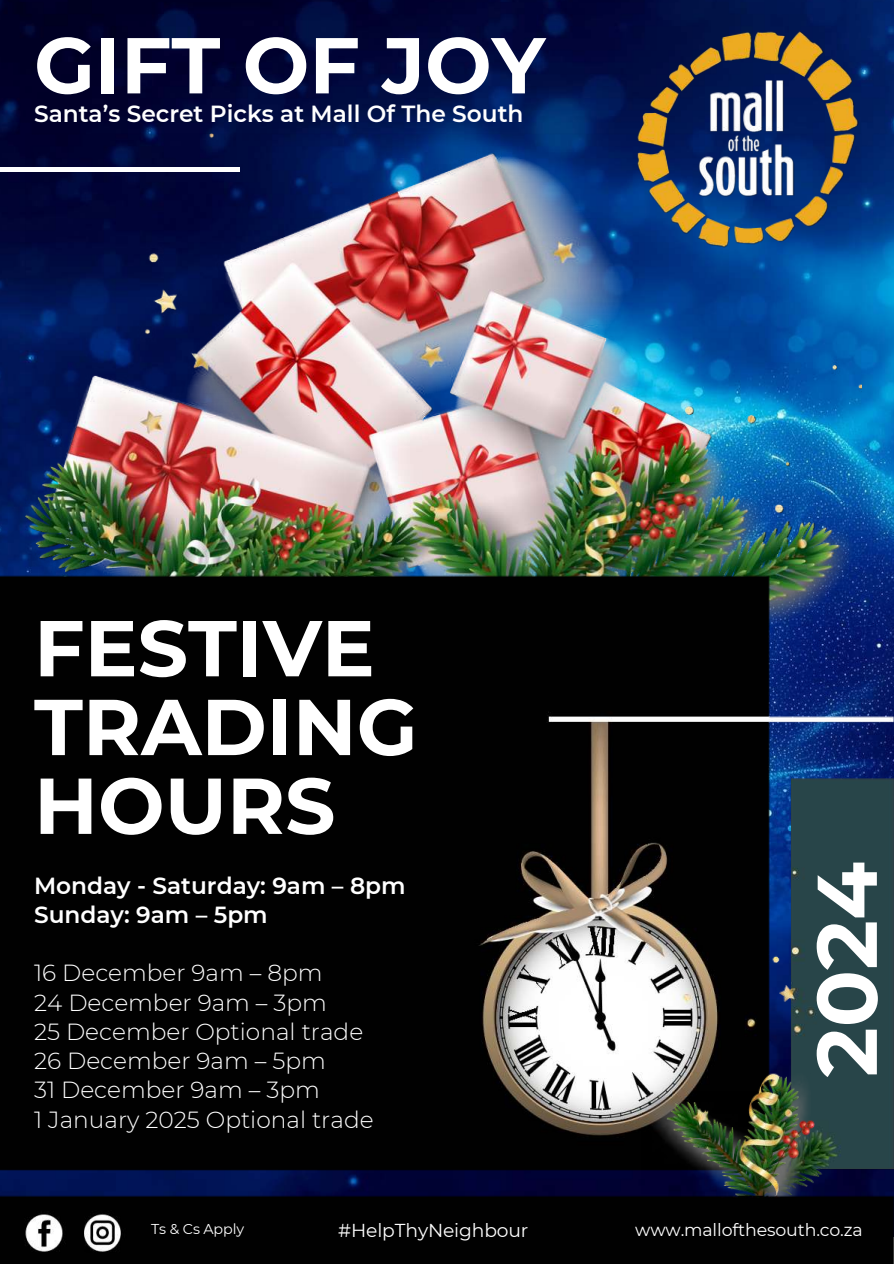
<style>
.page{position:relative;width:894px;height:1264px;background:#fff}
.page>*{position:absolute;margin:0;border:0;box-sizing:border-box;transform-origin:0 0}
.t1{font:700 84.45px "Montserrat";color:#fff}
.t2{font:700 79.05px/78.8px "Montserrat";color:#fff}
.t3{font:300 23.25px/29.2px "Montserrat";color:#fff}
.t4{font:600 23.25px/29.2px "Montserrat";color:#fff}
.t5{font:18.75px "Montserrat";letter-spacing:-.005em;color:#fff}
.t6{font:17.4px "Montserrat";letter-spacing:-.01em;color:#fff}
.t7{font:14.25px "Montserrat";letter-spacing:-.01em;color:#fff}
</style>
<div class="page">
<img style="left:0;top:0;width:893px;height:567px">
<img style="left:26px;top:134px;width:834px;height:433px">
<hr style="left:0;top:167px;width:239px;height:4px;background:#fff">
<img style="left:0;top:567px;width:893px;height:498px">
<img style="left:630px;top:24px;width:234px;height:230px">
<img style="left:0;top:1065px;width:893px;height:198px">
<h2 class="t2" style="left:34px;top:22px;width:512px">GIFT OF JOY</h2>
<p class="t4" style="left:34px;top:98px;width:491px">Santa’s Secret Picks at Mall Of The South</p>
<h2 class="t2" style="left:34px;top:605px;width:385px">FESTIVE<br>TRADING<br>HOURS</h2>
<p class="t4" style="left:34px;top:869px;width:373px">Monday - Saturday: 9am – 8pm<br>Sunday: 9am – 5pm</p>
<p class="t3" style="left:34px;top:957px;width:341px">16 December 9am – 8pm<br>24 December 9am – 3pm<br>25 December Optional trade<br>26 December 9am – 5pm<br>31 December 9am – 3pm<br>1 January 2025 Optional trade</p>
<h1 class="t1" style="left:785px;top:1077px;width:217px;rotate:-90deg">2024</h1>
<p class="t7" style="left:151px;top:1219px;width:94px">Ts &amp; Cs Apply</p>
<p class="t5" style="left:338px;top:1217px;width:192px">#HelpThyNeighbour</p>
<p class="t6" style="left:635px;top:1218px;width:229px">www.mallofthesouth.co.za</p>
</div>
